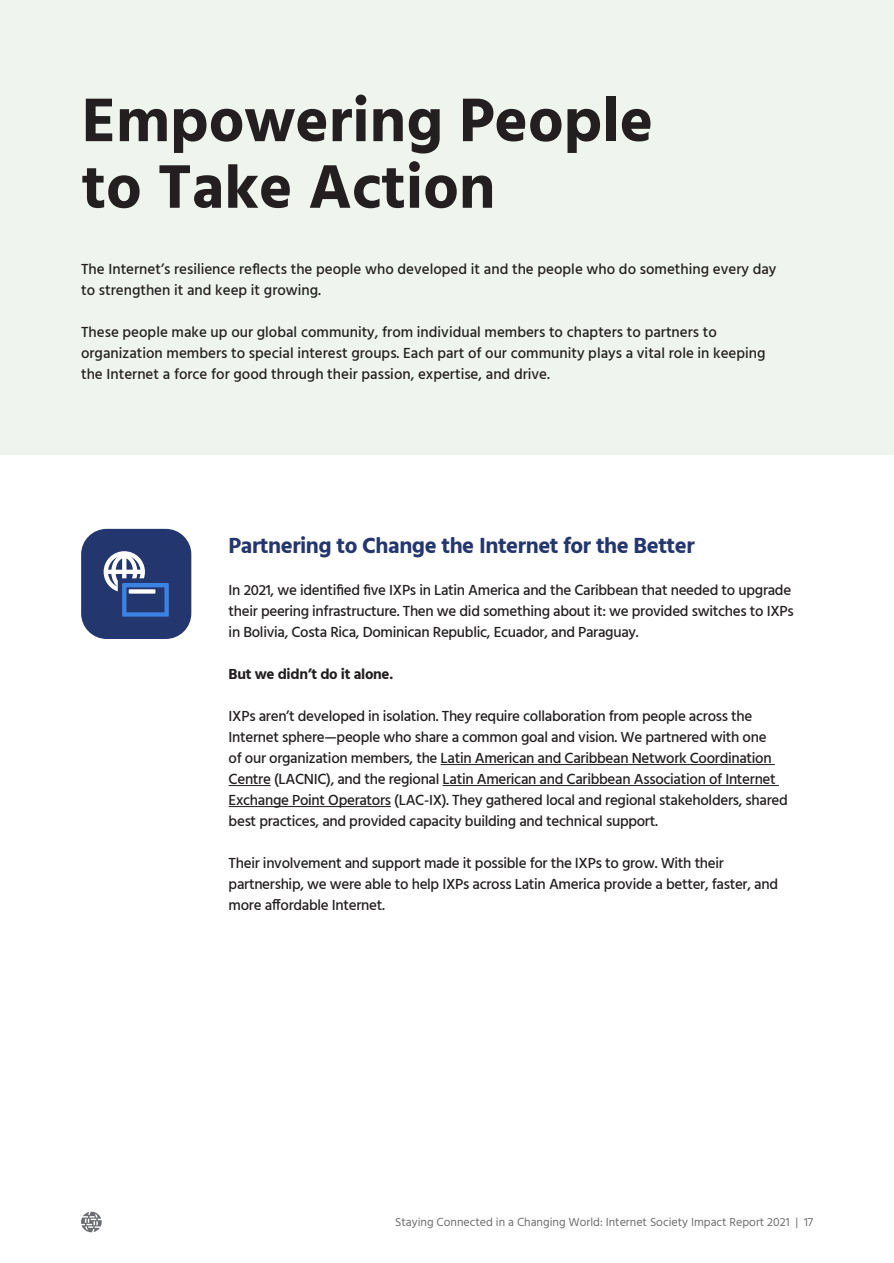
<style>
.page{position:relative;width:894px;height:1263px;background:#fff}
.page>*{position:absolute;margin:0;border:0;box-sizing:border-box;transform-origin:0 0}
.t1{font:700 63px "Hind";color:#231f20}
.t2{font:700 22.5px "Hind";letter-spacing:-.02em;color:#24366e}
.t3{font:500 15px/21px "Hind";letter-spacing:-.02em;color:#231f20}
.t4{font:500 15px/21px "Hind";color:#231f20}
.t5{font:700 15px "Hind";letter-spacing:-.02em;color:#231f20}
.t6{font:12px "Hind";color:#6c6d70}
</style>
<div class="page">
<svg style="left:81px;top:1211px;width:21px;height:21px"></svg>
<div style="left:0;top:0;width:893px;height:454px;background:#eff4ee"></div>
<hr style="left:440px;top:764px;width:334px;height:1px;background:#231f20">
<hr style="left:228px;top:785px;width:42px;height:1px;background:#231f20">
<hr style="left:442px;top:785px;width:336px;height:1px;background:#231f20">
<hr style="left:228px;top:806px;width:163px;height:1px;background:#231f20">
<div style="left:81px;top:529px;width:110px;height:110px;background:#24366e;border-radius:26px"></div>
<svg style="left:104px;top:551px;width:65px;height:65px"></svg>
<p class="t1" style="left:82px;top:83px;width:573px">Empowering People</p>
<p class="t1" style="left:82px;top:149px;width:415px">to Take Action</p>
<p class="t4" style="left:81px;top:259px;width:696px">The Internet’s resilience reflects the people who developed it and the people who do something every day to strengthen it and keep it growing.</p>
<p class="t4" style="left:81px;top:322px;width:685px">These people make up our global community, from individual members to chapters to partners to organization members to special interest groups. Each part of our community plays a vital role in keeping the Internet a force for good through their passion, expertise, and drive.</p>
<p class="t2" style="left:228px;top:531px;width:467px">Partnering to Change the Internet for the Better</p>
<p class="t3" style="left:228px;top:580px;width:566px">In 2021, we identified five IXPs in Latin America and the Caribbean that needed to upgrade their peering infrastructure. Then we did something about it: we provided switches to IXPs in Bolivia, Costa Rica, Dominican Republic, Ecuador, and Paraguay.</p>
<p class="t5" style="left:228px;top:664px;width:166px">But we didn’t do it alone.</p>
<p class="t3" style="left:228px;top:706px;width:560px">IXPs aren’t developed in isolation. They require collaboration from people across the Internet sphere—people who share a common goal and vision. We partnered with one<br>of our organization members, the Latin American and Caribbean Network Coordination Centre (LACNIC), and the regional Latin American and Caribbean Association of Internet Exchange Point Operators (LAC-IX). They gathered local and regional stakeholders, shared best practices, and provided capacity building and technical support.</p>
<p class="t3" style="left:228px;top:853px;width:550px">Their involvement and support made it possible for the IXPs to grow. With their partnership, we were able to help IXPs across Latin America provide a better, faster, and more affordable Internet.</p>
<p class="t6" style="left:395px;top:1213px;width:419px">Staying Connected in a Changing World: Internet Society Impact Report 2021 | 17</p>
</div>
